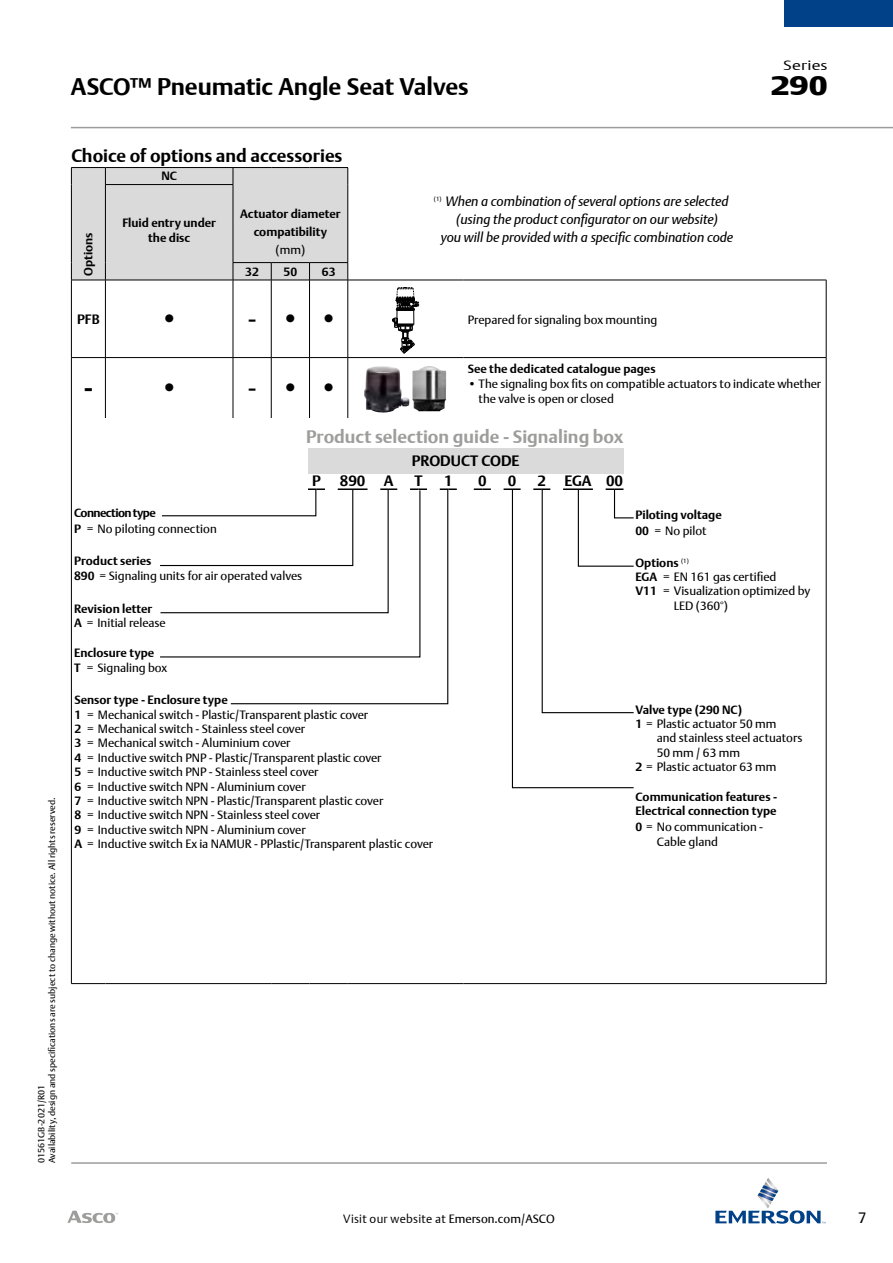
<style>
.page{position:relative;width:893px;height:1263px;background:#fff}
.page>*{position:absolute;margin:0;border:0;box-sizing:border-box;transform-origin:0 0}
.t1{font:27px "DTL Argo T";color:#000}
.t2{font:900 27px "DTL Argo T";color:#000;scale:1.22 1}
.t3{font:700 27px "DTL Argo T";color:#000}
.t4{font:700 24px "DTL Argo T";letter-spacing:-.005em;color:#000}
.t5{font:700 18px "DTL Argo T";color:#9d9d9c}
.t6{font:700 18px "DTL Argo T";color:#000}
.t7{font:700 15px "DTL Argo T";color:#000}
.t8{font:15px "DTL Argo T";color:#000}
.t9{font:italic 13.5px/18px "DTL Argo T";letter-spacing:-.005em;color:#000;text-align:center}
.t10{font:13.5px "DTL Argo T Light";letter-spacing:.01em;color:#000;scale:1.27 1}
.t11{font:700 13.5px "DTL Argo T";color:#000}
.t12{font:12px/14.4px "DTL Argo T";color:#000}
.t13{font:700 12px/14.4px "DTL Argo T";color:#000}
.t14{font:12px "DTL Argo T Light";letter-spacing:.02em;color:#000}
.t15{font:9px/10.8px "DTL Argo T";color:#000}
.t16{font:6.15px "DTL Argo T";color:#000}
.s1{font-style:italic}
.s2{font-weight:700}
.s3{font-weight:400}
.s4{font-family:"DTL Argo T"}
</style>
<div class="page">
<hr style="left:348px;top:280px;width:115px;height:1px;background:#000">
<hr style="left:463px;top:280px;width:363px;height:1px;background:#000">
<hr style="left:71px;top:280px;width:1px;height:77px;background:#000">
<hr style="left:105px;top:280px;width:1px;height:77px;background:#000">
<hr style="left:233px;top:280px;width:1px;height:77px;background:#000">
<hr style="left:271px;top:280px;width:1px;height:77px;background:#000">
<hr style="left:309px;top:280px;width:1px;height:77px;background:#000">
<hr style="left:348px;top:280px;width:1px;height:77px;background:#000">
<hr style="left:71px;top:358px;width:1px;height:60px;background:#000">
<hr style="left:105px;top:358px;width:1px;height:60px;background:#000">
<hr style="left:233px;top:358px;width:1px;height:60px;background:#000">
<hr style="left:271px;top:358px;width:1px;height:60px;background:#000">
<hr style="left:309px;top:358px;width:1px;height:60px;background:#000">
<hr style="left:348px;top:358px;width:1px;height:60px;background:#000">
<hr style="left:71px;top:418px;width:1px;height:565px;background:#000">
<hr style="left:826px;top:418px;width:1px;height:565px;background:#000">
<hr style="left:826px;top:280px;width:1px;height:77px;background:#000">
<hr style="left:826px;top:358px;width:1px;height:60px;background:#000">
<hr style="left:71px;top:983px;width:34px;height:1px;background:#000">
<hr style="left:105px;top:983px;width:128px;height:1px;background:#000">
<hr style="left:233px;top:983px;width:38px;height:1px;background:#000">
<hr style="left:271px;top:983px;width:39px;height:1px;background:#000">
<hr style="left:310px;top:983px;width:38px;height:1px;background:#000">
<hr style="left:348px;top:983px;width:115px;height:1px;background:#000">
<hr style="left:463px;top:983px;width:363px;height:1px;background:#000">
<hr style="left:71px;top:167px;width:34px;height:1px;background:#000">
<hr style="left:71px;top:280px;width:34px;height:1px;background:#000">
<hr style="left:105px;top:167px;width:128px;height:1px;background:#000">
<hr style="left:233px;top:167px;width:38px;height:1px;background:#000">
<hr style="left:271px;top:167px;width:39px;height:1px;background:#000">
<hr style="left:310px;top:167px;width:38px;height:1px;background:#000">
<hr style="left:105px;top:280px;width:128px;height:1px;background:#000">
<div style="left:71px;top:168px;width:278px;height:112px;background:#dadada"></div>
<hr style="left:233px;top:280px;width:38px;height:1px;background:#000">
<hr style="left:271px;top:280px;width:39px;height:1px;background:#000">
<hr style="left:310px;top:280px;width:38px;height:1px;background:#000">
<hr style="left:71px;top:357px;width:34px;height:1px;background:#000">
<hr style="left:105px;top:357px;width:128px;height:1px;background:#000">
<hr style="left:233px;top:357px;width:38px;height:1px;background:#000">
<hr style="left:271px;top:357px;width:39px;height:1px;background:#000">
<hr style="left:310px;top:357px;width:38px;height:1px;background:#000">
<hr style="left:348px;top:357px;width:115px;height:1px;background:#000">
<hr style="left:463px;top:357px;width:363px;height:1px;background:#000">
<svg style="left:392px;top:287px;width:28px;height:66px"></svg>
<img style="left:364px;top:366px;width:45px;height:46px">
<img style="left:412px;top:366px;width:34px;height:45px">
<svg style="left:230px;top:489px;width:219px;height:216px"></svg>
<div style="left:308px;top:448px;width:315px;height:25px;background:#dadada"></div>
<svg style="left:160px;top:488px;width:267px;height:170px"></svg>
<svg style="left:440px;top:488px;width:17px;height:2px"></svg>
<svg style="left:474px;top:488px;width:17px;height:2px"></svg>
<svg style="left:504px;top:488px;width:130px;height:301px"></svg>
<hr style="left:71px;top:127px;width:822px;height:1px;background:#9d9d9c">
<div style="left:784px;top:0;width:109px;height:27px;background:#004187"></div>
<svg style="left:67px;top:1211px;width:51px;height:12px"></svg>
<svg style="left:715px;top:1178px;width:110px;height:46px"></svg>
<hr style="left:71px;top:1162px;width:756px;height:2px;background:#9d9d9c">
<p class="t10" style="left:783px;top:57px;width:37px">Series</p>
<h2 class="t4" style="left:71px;top:72px;width:399px">ASCO™ Pneumatic Angle Seat Valves</h2>
<h1 class="t2" style="left:771px;top:70px;width:48px">290</h1>
<h3 class="t6" style="left:71px;top:144px;width:273px">Choice of options and accessories</h3>
<p class="t13" style="left:81px;top:276px;width:45px;rotate:-90deg">Options</p>
<p class="t13" style="left:161px;top:169px;width:17px">NC</p>
<p class="t13" style="left:122px;top:216px;width:95px;text-align:center">Fluid entry under the disc</p>
<p class="t13" style="left:240px;top:205px;width:102px;line-height:18px;text-align:center">Actuator diameter compatibility</p>
<p class="t12" style="left:276px;top:243px;width:31px">(mm)</p>
<p class="t13" style="left:245px;top:264px;width:15px">32</p>
<p class="t13" style="left:284px;top:264px;width:15px">50</p>
<p class="t13" style="left:322px;top:264px;width:15px">63</p>
<p class="t9" style="left:441px;top:192px;width:294px">When a combination of several options are selected (using the product configurator on our website)<br>you will be provided with a specific combination code</p>
<p class="t16" style="left:434px;top:195px;width:9px">(1)</p>
<p class="t15" style="left:36px;top:1163px;width:367px;rotate:-90deg">01561GB-2021/R01<br>Availability, design and specifications are subject to change without notice. All rights reserved.</p>
<p class="t11" style="left:77px;top:311px;width:24px">PFB</p>
<h1 class="t1" style="left:160px;top:303px;width:21px">•</h1>
<h1 class="t1" style="left:248px;top:303px;width:92px">-••</h1>
<p class="t12" style="left:468px;top:313px;width:191px">Prepared for signaling box mounting</p>
<h1 class="t3" style="left:84px;top:372px;width:11px">-</h1>
<h1 class="t1" style="left:160px;top:372px;width:21px">•</h1>
<h1 class="t1" style="left:248px;top:372px;width:92px">-••</h1>
<p class="t13" style="left:468px;top:362px;width:189px">See the dedicated catalogue pages</p>
<p class="t12" style="left:479px;top:376px;width:344px;line-height:15px;text-indent:-11px"><span class="s1">•</span> The signaling box fits on compatible actuators to indicate whether the valve is open or closed</p>
<h3 class="t5" style="left:306px;top:426px;width:319px">Product selection guide - Signaling box</h3>
<p class="t7" style="left:412px;top:452px;width:109px">PRODUCT CODE</p>
<p class="t7" style="left:312px;top:472px;width:10px">P</p>
<p class="t7" style="left:340px;top:472px;width:55px">890 A</p>
<p class="t7" style="left:414px;top:472px;width:10px">T</p>
<p class="t7" style="left:444px;top:472px;width:10px">1</p>
<p class="t7" style="left:478px;top:472px;width:10px">0</p>
<p class="t7" style="left:508px;top:472px;width:10px">0</p>
<p class="t7" style="left:538px;top:472px;width:87px">2 EGA 00</p>
<p class="t12" style="left:74px;top:504px;width:144px;line-height:16.5px"><span class="s2">Connection type<br>P</span> = No piloting connection</p>
<p class="t12" style="left:74px;top:554px;width:230px"><span class="s2">Product series<br>890</span> = Signaling units for air operated valves</p>
<p class="t13" style="left:74px;top:601px;width:93px">Revision letter<br>A <span class="s3">= Initial release</span></p>
<p class="t13" style="left:74px;top:646px;width:95px">Enclosure type<br>T <span class="s3">= Signaling box</span></p>
<p class="t12" style="left:74px;top:693px;width:360px"><span class="s2">Sensor type - Enclosure type<br>1</span> = Mechanical switch - Plastic/Transparent plastic cover<br><span class="s2">2</span> = Mechanical switch - Stainless steel cover<br><span class="s2">3</span> = Mechanical switch - Aluminium cover<br><span class="s2">4</span> = Inductive switch PNP - Plastic/Transparent plastic cover<br><span class="s2">5</span> = Inductive switch PNP - Stainless steel cover<br><span class="s2">6</span> = Inductive switch NPN - Aluminium cover<br><span class="s2">7</span> = Inductive switch NPN - Plastic/Transparent plastic cover<br><span class="s2">8</span> = Inductive switch NPN - Stainless steel cover<br><span class="s2">9</span> = Inductive switch NPN - Aluminium cover<br><span class="s2">A</span> = Inductive switch Ex ia NAMUR - PPlastic/Transparent plastic cover</p>
<p class="t13" style="left:635px;top:506px;width:88px;line-height:16.5px">Piloting voltage<br>00 <span class="s3">= No pilot</span></p>
<p class="t13" style="left:635px;top:555px;width:55px">Options <sup>(1)</sup></p>
<p class="t12" style="left:635px;top:569px;width:142px"><span class="s2">EGA</span> = EN 161 gas certified</p>
<p class="t12" style="left:635px;top:584px;width:176px"><span class="s2">V11</span> = Visualization optimized by</p>
<p class="t12" style="left:674px;top:598px;width:56px">LED (360°)</p>
<p class="t13" style="left:635px;top:702px;width:108px">Valve type (290 NC)</p>
<p class="t12" style="left:635px;top:716px;width:142px"><span class="s2">1</span> = Plastic actuator 50 mm</p>
<p class="t12" style="left:657px;top:731px;width:147px">and stainless steel actuators</p>
<p class="t12" style="left:657px;top:745px;width:85px">50 mm / 63 mm</p>
<p class="t12" style="left:635px;top:760px;width:142px"><span class="s2">2</span> = Plastic actuator 63 mm</p>
<p class="t13" style="left:635px;top:789px;width:143px">Communication features -<br>Electrical connection type</p>
<p class="t12" style="left:657px;top:820px;width:108px;text-indent:-21px"><span class="s2">0</span> = No communication -<br>Cable gland</p>
<p class="t14" style="left:343px;top:1212px;width:213px">Visit our website at <span class="s4">Emerson.com/ASCO</span></p>
<p class="t8" style="left:858px;top:1209px;width:10px">7</p>
</div>
